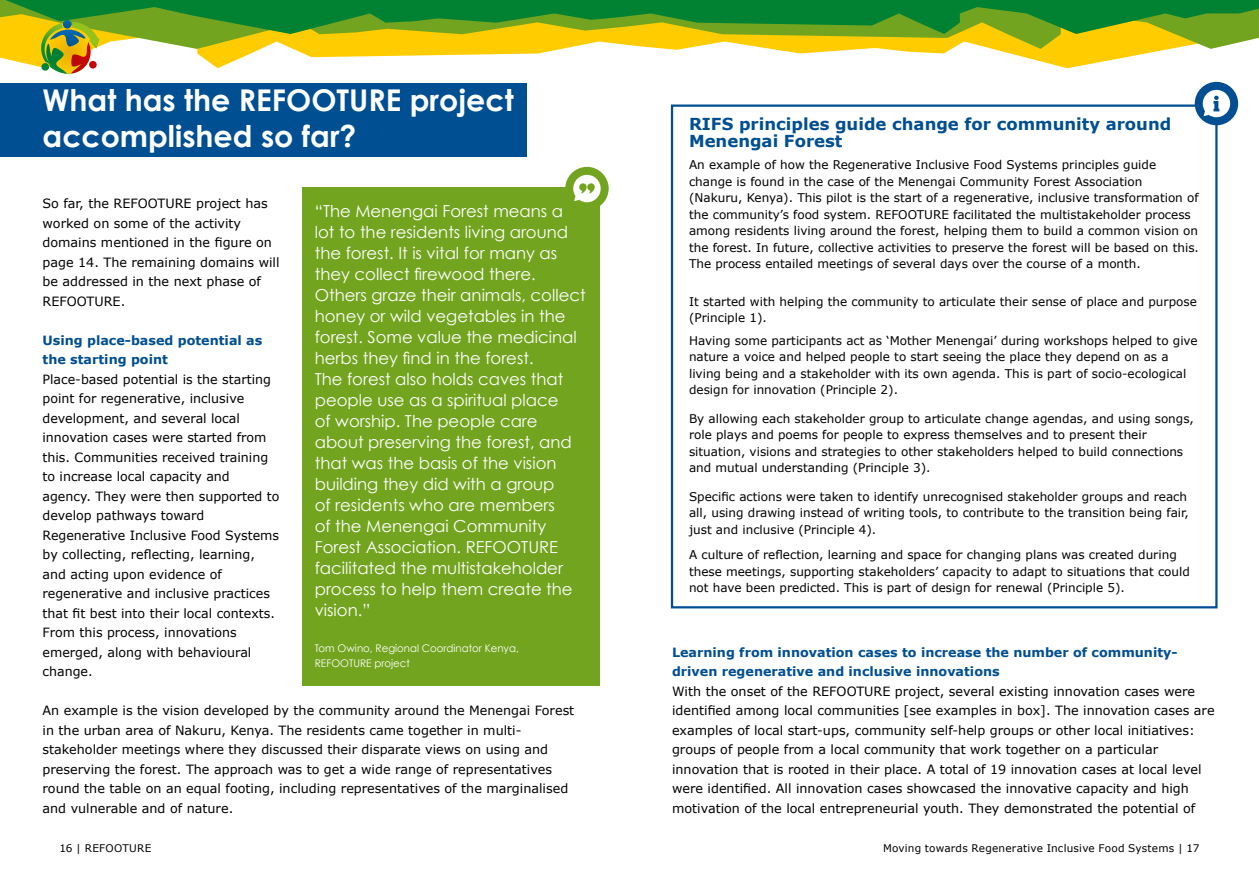
<style>
.page{position:relative;width:1259px;height:893px;background:#fff}
.page>*{position:absolute;margin:0;border:0;box-sizing:border-box;transform-origin:0 0}
.H1_Kop{font:700 30px/36px "Century Gothic";color:#fff}
.t1{font:16.5px/21px "Century Gothic";color:#fff}
.Kader_kop_met_kader{font:700 16.5px/16.5px "Verdana";color:#004f92}
.Platte_tekst{font:12.75px/19.5px "Verdana";color:#000}
.H3_Tussenkop_bold{font:700 12.75px/19.5px "Verdana";color:#004f92}
.Kader_platte_tekst_m{font:12px/16.5px "Verdana";color:#000}
.t2{font:10.5px "Verdana";letter-spacing:.02em;color:#000}
.t3{font:10.5px/15px "Century Gothic";color:#fff}
</style>
<div class="page">
<div style="left:0;top:84px;width:526px;height:73px;background:#004f92"></div>
<div style="left:302px;top:187px;width:298px;height:50px;background:#73a41f"></div>
<div style="left:302px;top:208px;width:298px;height:428px;background:#73a41f"></div>
<div style="left:302px;top:627px;width:298px;height:44px;background:#73a41f"></div>
<div style="left:302px;top:642px;width:298px;height:44px;background:#73a41f"></div>
<div style="left:671px;top:105px;width:546px;height:503px;border:2px solid #004f92"></div>
<svg style="left:0;top:0;width:1259px;height:74px"></svg>
<div style="left:565px;top:167px;width:43px;height:43px;background:#73a41f;border-radius:50%"></div>
<svg style="left:573px;top:175px;width:27px;height:27px"></svg>
<div style="left:1194px;top:82px;width:44px;height:43px;background:#004f92;border-radius:50%"></div>
<svg style="left:1202px;top:90px;width:28px;height:27px"></svg>
<h1 class="H1_Kop" style="left:43px;top:80px;width:473px">What has the REFOOTURE project accomplished so far?</h1>
<p class="Platte_tekst" style="left:43px;top:194px;width:239px">So far, the REFOOTURE project has worked on some of the activity domains mentioned in the figure on page 14. The remaining domains will be addressed in the next phase of<br>REFOOTURE.</p>
<h3 class="H3_Tussenkop_bold" style="left:43px;top:330px;width:221px">Using place-based potential as the starting point</h3>
<p class="Platte_tekst" style="left:43px;top:369px;width:238px">Place-based potential is the starting point for regenerative, inclusive development, and several local innovation cases were started from this. Communities received training to increase local capacity and agency. They were then supported to develop pathways toward<br>Regenerative Inclusive Food Systems by collecting, reflecting, learning, and acting upon evidence of regenerative and inclusive practices that fit best into their local contexts.<br>From this process, innovations emerged, along with behavioural change.</p>
<p class="Platte_tekst" style="left:43px;top:701px;width:533px">An example is the vision developed by the community around the Menengai Forest in the urban area of Nakuru, Kenya. The residents came together in multi&shy;stakeholder meetings where they discussed their disparate views on using and preserving the forest. The approach was to get a wide range of representatives round the table on an equal footing, including representatives of the marginalised and vulnerable and of nature.</p>
<p class="t1" style="left:315px;top:200px;width:272px">“The Menengai Forest means a lot to the residents living around the forest. It is vital for many as they collect firewood there.<br>Others graze their animals, collect honey or wild vegetables in the forest. Some value the medicinal herbs they find in the forest.<br>The forest also holds caves that people use as a spiritual place<br>of worship. The people care about preserving the forest, and that was the basis of the vision building they did with a group<br>of residents who are members<br>of the Menengai Community<br>Forest Association. REFOOTURE facilitated the multistakeholder process to help them create the vision.”</p>
<p class="t3" style="left:315px;top:640px;width:206px">Tom Owino, Regional Coordinator Kenya,<br>REFOOTURE project</p>
<h3 class="Kader_kop_met_kader" style="left:689px;top:116px;width:484px">RIFS principles guide change for community around<br>Menengai Forest</h3>
<p class="Kader_platte_tekst_m" style="left:689px;top:157px;width:511px">An example of how the Regenerative Inclusive Food Systems principles guide change is found in the case of the Menengai Community Forest Association<br>(Nakuru, Kenya). This pilot is the start of a regenerative, inclusive transformation of the community’s food system. REFOOTURE facilitated the multistakeholder process among residents living around the forest, helping them to build a common vision on the forest. In future, collective activities to preserve the forest will be based on this.<br>The process entailed meetings of several days over the course of a month.</p>
<p class="Kader_platte_tekst_m" style="left:689px;top:293px;width:509px">It started with helping the community to articulate their sense of place and purpose (Principle 1).</p>
<p class="Kader_platte_tekst_m" style="left:689px;top:332px;width:510px">Having some participants act as ‘Mother Menengai’ during workshops helped to give nature a voice and helped people to start seeing the place they depend on as a living being and a stakeholder with its own agenda. This is part of socio-ecological design for innovation (Principle 2).</p>
<p class="Kader_platte_tekst_m" style="left:689px;top:410px;width:506px">By allowing each stakeholder group to articulate change agendas, and using songs, role plays and poems for people to express themselves and to present their situation, visions and strategies to other stakeholders helped to build connections and mutual understanding (Principle 3).</p>
<p class="Kader_platte_tekst_m" style="left:689px;top:488px;width:501px">Specific actions were taken to identify unrecognised stakeholder groups and reach all, using drawing instead of writing tools, to contribute to the transition being fair, just and inclusive (Principle 4).</p>
<p class="Kader_platte_tekst_m" style="left:689px;top:547px;width:502px">A culture of reflection, learning and space for changing plans was created during these meetings, supporting stakeholders’ capacity to adapt to situations that could not have been predicted. This is part of design for renewal (Principle 5).</p>
<h3 class="H3_Tussenkop_bold" style="left:672px;top:642px;width:507px">Learning from innovation cases to increase the number of community&shy;driven regenerative and inclusive innovations</h3>
<p class="Platte_tekst" style="left:672px;top:681px;width:544px">With the onset of the REFOOTURE project, several existing innovation cases were identified among local communities [see examples in box]. The innovation cases are examples of local start-ups, community self-help groups or other local initiatives: groups of people from a local community that work together on a particular innovation that is rooted in their place. A total of 19 innovation cases at local level were identified. All innovation cases showcased the innovative capacity and high motivation of the local entrepreneurial youth. They demonstrated the potential of</p>
<p class="t2" style="left:60px;top:841px;width:93px">16 | REFOOTURE</p>
<p class="t2" style="left:883px;top:841px;width:318px">Moving towards Regenerative Inclusive Food Systems | 17</p>
</div>
